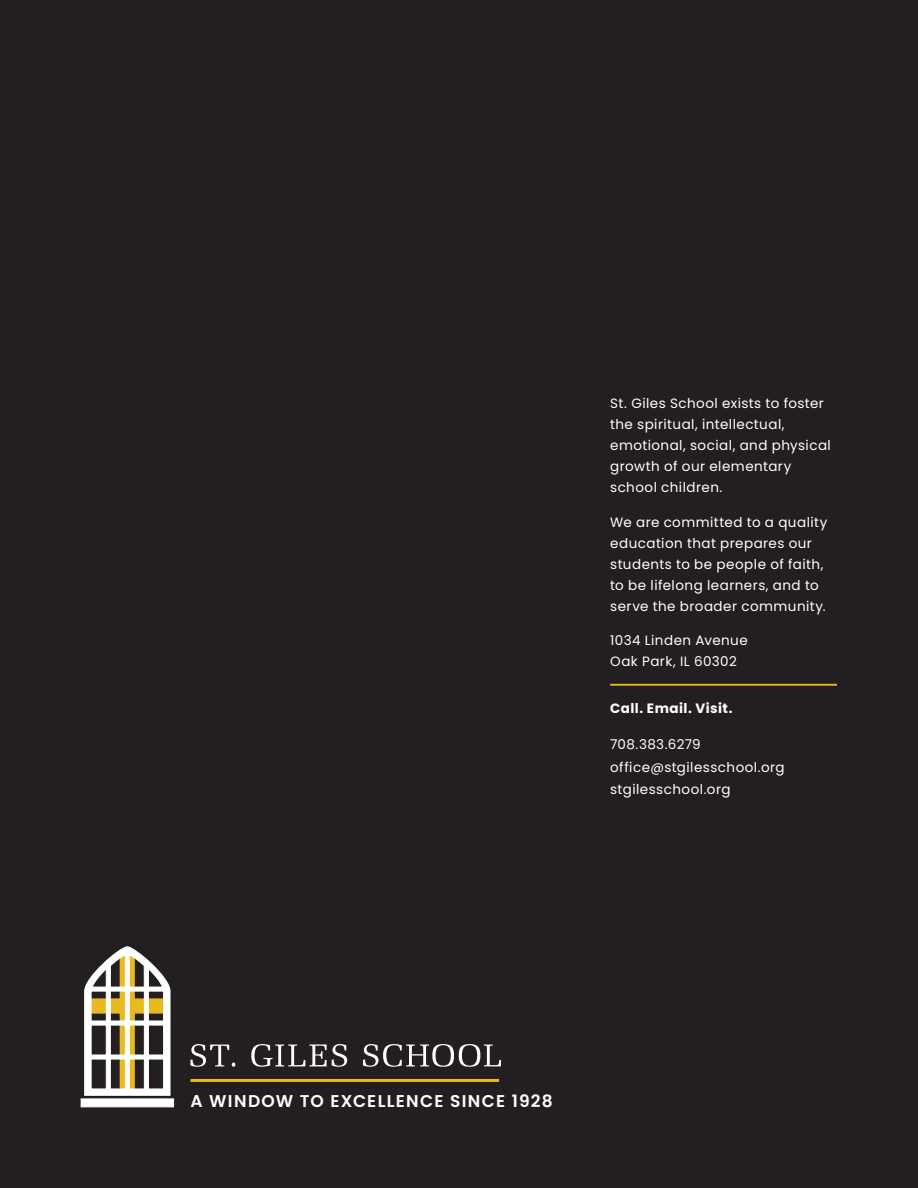
<style>
.page{position:relative;width:918px;height:1188px;background:#231f20}
.page>*{position:absolute;margin:0;border:0;box-sizing:border-box;transform-origin:0 0}
.bullets{font:600 17.1px "Poppins";letter-spacing:.07em;color:#fff}
.Data_Value{font:13.5px/21px "Poppins";letter-spacing:.035em;color:#fff}
.Data_Value-2{font:700 13.5px "Poppins";letter-spacing:.035em;color:#fff}
</style>
<div class="page">
<hr style="left:610px;top:684px;width:227px;height:2px;background:#e8ba20">
<div style="left:81px;top:1099px;width:93px;height:8px;background:#fff;border:1px solid #fff"></div>
<svg style="left:84px;top:947px;width:86px;height:149px"></svg>
<hr style="left:190px;top:1079px;width:309px;height:3px;background:#e8ba20">
<svg style="left:190px;top:1044px;width:311px;height:23px"></svg>
<p class="Data_Value" style="left:610px;top:393px;width:222px">St. Giles School exists to foster the spiritual, intellectual, emotional, social, and physical growth of our elementary school children.</p>
<p class="Data_Value" style="left:610px;top:511px;width:219px">We are committed to a quality education that prepares our students to be people of faith, to be lifelong learners, and to serve the broader community.</p>
<p class="Data_Value" style="left:610px;top:630px;width:139px">1034 Linden Avenue</p>
<p class="Data_Value" style="left:610px;top:651px;width:128px">Oak Park, IL 60302</p>
<p class="Data_Value-2" style="left:610px;top:701px;width:124px">Call. Email. Visit.</p>
<p class="Data_Value" style="left:610px;top:733px;width:176px;line-height:22.5px">708.383.6279 office@stgilesschool.org stgilesschool.org</p>
<p class="bullets" style="left:190px;top:1091px;width:364px">A WINDOW TO EXCELLENCE SINCE 1928</p>
</div>
